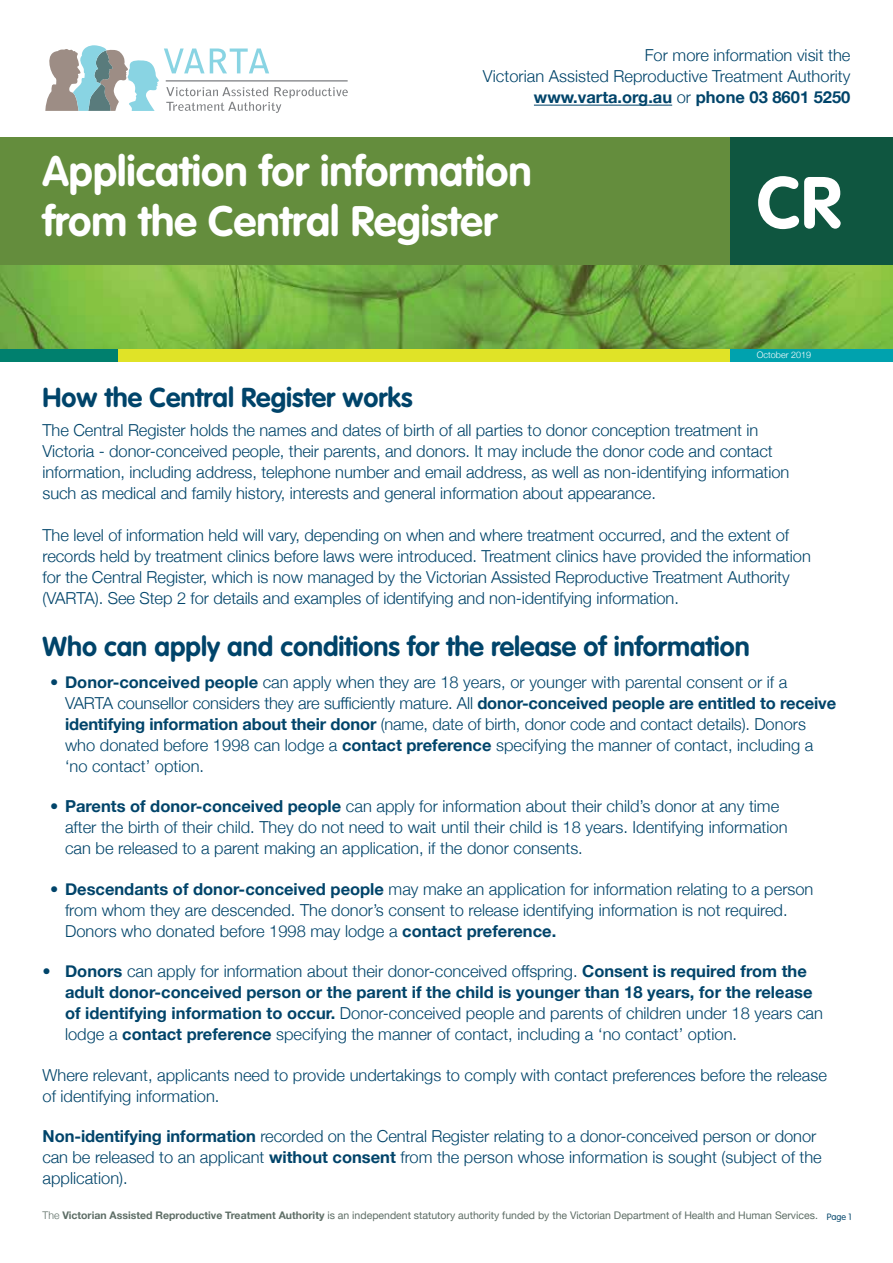
<style>
.page{position:relative;width:893px;height:1263px;background:#fff}
.page>*{position:absolute;margin:0;border:0;box-sizing:border-box;transform-origin:0 0}
.t1{font:700 72px "VAG Rounded";color:#fff}
.t2{font:700 42px/50.4px "VAG Rounded";color:#fff}
.t3{font:700 27px "VAG Rounded";color:#00446a}
.t4{font:300 16.5px/21px "Helvetica Neue";color:#00446a}
.t5{font:10.5px "Helvetica Neue";color:#5e6e66}
.t6{font:300 9px "Helvetica Neue";color:#fff}
.t7{font:300 9px "VAG Rounded";color:#00446a}
.s1{font-weight:700}
.s2{font-weight:300}
</style>
<div class="page">
<img style="left:0;top:265px;width:893px;height:84px">
<div style="left:0;top:138px;width:893px;height:127px;background:#648d3d"></div>
<div style="left:0;top:349px;width:119px;height:13px;background:#00806e"></div>
<div style="left:730px;top:349px;width:163px;height:13px;background:#00a2ae"></div>
<div style="left:119px;top:349px;width:611px;height:13px;background:#e0e327"></div>
<svg style="left:45px;top:45px;width:303px;height:68px"></svg>
<div style="left:730px;top:138px;width:163px;height:127px;background:#0f5640"></div>
<hr style="left:534px;top:105px;width:138px;height:1px;background:#00446a">
<p class="t4" style="left:483px;top:44px;width:369px;text-align:right">For more information visit the<br>Victorian Assisted Reproductive Treatment Authority <span class="s1">www.varta.org.au</span> or <span class="s1">phone 03 8601 5250</span></p>
<h2 class="t2" style="left:43px;top:145px;width:491px">Application for information from the Central Register</h2>
<h1 class="t1" style="left:757px;top:161px;width:86px">CR</h1>
<p class="t6" style="left:757px;top:348px;width:56px">October 2019</p>
<h3 class="t3" style="left:43px;top:382px;width:371px">How the Central Register works</h3>
<p class="t4" style="left:43px;top:418px;width:748px">The Central Register holds the names and dates of birth of all parties to donor conception treatment in Victoria - donor-conceived people, their parents, and donors. It may include the donor code and contact information, including address, telephone number and email address, as well as non-identifying information such as medical and family history, interests and general information about appearance.</p>
<p class="t4" style="left:43px;top:523px;width:770px">The level of information held will vary, depending on when and where treatment occurred, and the extent of records held by treatment clinics before laws were introduced. Treatment clinics have provided the information for the Central Register, which is now managed by the Victorian Assisted Reproductive Treatment Authority (VARTA). See Step 2 for details and examples of identifying and non-identifying information.</p>
<h3 class="t3" style="left:43px;top:631px;width:709px">Who can apply and conditions for the release of information</h3>
<p class="t4" style="left:65px;top:670px;width:773px;text-indent:-15px">• <span class="s1">Donor-conceived people</span> can apply when they are 18 years, or younger with parental consent or if a VARTA counsellor considers they are sufficiently mature. All <span class="s1">donor-conceived people are entitled to receive identifying information about their donor</span> (name, date of birth, donor code and contact details). Donors who donated before 1998 can lodge a <span class="s1">contact preference</span> specifying the manner of contact, including a ‘no contact’ option.</p>
<p class="t4" style="left:65px;top:795px;width:724px;text-indent:-15px">• <span class="s1">Parents of donor-conceived people</span> can apply for information about their child’s donor at any time after the birth of their child. They do not need to wait until their child is 18 years. Identifying information can be released to a parent making an application, if the donor consents.</p>
<p class="t4" style="left:65px;top:877px;width:750px;text-indent:-15px">• <span class="s1">Descendants of donor-conceived people</span> may make an application for information relating to a person from whom they are descended. The donor’s consent to release identifying information is not required.<br>Donors who donated before 1998 may lodge a <span class="s1">contact preference.</span></p>
<p class="t4" style="left:65px;top:960px;width:759px;text-indent:-23px">• <span class="s1">Donors</span> can apply for information about their donor-conceived offspring. <span class="s1">Consent is required from the adult donor-conceived person or the parent if the child is younger than 18 years, for the release of identifying information to occur.</span> Donor-conceived people and parents of children under 18 years can lodge a <span class="s1">contact preference</span> specifying the manner of contact, including a ‘no contact’ option.</p>
<p class="t4" style="left:43px;top:1063px;width:786px">Where relevant, applicants need to provide undertakings to comply with contact preferences before the release of identifying information.</p>
<p class="t4" style="left:43px;top:1125px;width:781px"><span class="s1">Non-identifying information</span> recorded on the Central Register relating to a donor-conceived person or donor can be released to an applicant <span class="s1">without consent</span> from the person whose information is sought (subject of the application).</p>
<p class="t7" style="left:827px;top:1211px;width:26px">Page 1</p>
<p class="t5" style="left:43px;top:1208px;width:777px"><span class="s2">The</span> <span class="s1">Victorian Assisted Reproductive Treatment Authority</span> is an independent statutory authority funded by the Victorian Department of Health and Human Services.</p>
</div>
